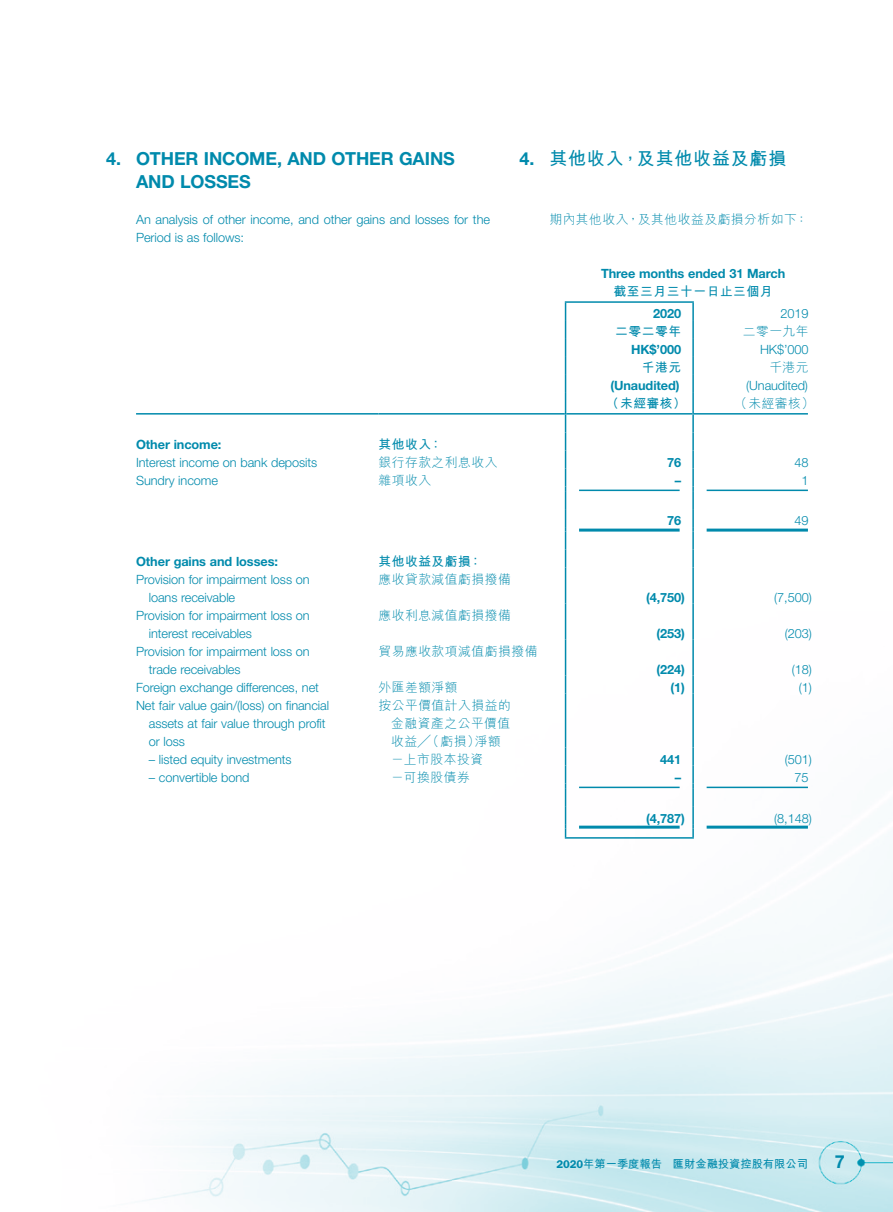
<style>
.page{position:relative;width:893px;height:1212px;background:#fff}
.page>*{position:absolute;margin:0;border:0;box-sizing:border-box;transform-origin:0 0}
.Heading_1{font:700 18px/23.2px "Helvetica Neue LT Std";letter-spacing:-.005em;color:#008aac}
.C_Heading_1{font:700 18px "M Hei HK";letter-spacing:.045em;color:#008aac}
.Body_Text{font:300 12.75px/18px "Helvetica Neue LT Std";letter-spacing:-.005em;color:#008aac}
.Body_Text-2{font:700 12.75px "Helvetica Neue LT Std";letter-spacing:-.005em;color:#008aac}
.Body_Text-3{font:300 12.75px/18px "M Hei HK";letter-spacing:.045em;color:#008aac;text-align:justify}
.Body_Text-4{font:700 12.75px "M Hei HK";letter-spacing:.045em;color:#008aac}
.C_Body_Text{font:300 12.75px "M Hei HK";letter-spacing:.04em;color:#008aac}
.t1{font:700 11.25px "M Hei HK";color:#008aac}
.s1{font-family:"Helvetica Neue LT Std"}
.s2{font-family:"ITC Franklin Gothic Std";font-weight:600}
</style>
<div class="page">
<img style="left:142px;top:301px;width:751px;height:911px">
<hr style="left:565px;top:301px;width:129px;height:2px;background:#008aac">
<hr style="left:565px;top:837px;width:129px;height:2px;background:#008aac">
<svg style="left:565px;top:303px;width:1px;height:265px"></svg>
<svg style="left:692px;top:303px;width:2px;height:265px"></svg>
<hr style="left:565px;top:568px;width:1px;height:36px;background:#008aac">
<hr style="left:692px;top:568px;width:2px;height:36px;background:#008aac">
<hr style="left:565px;top:604px;width:1px;height:36px;background:#008aac">
<hr style="left:692px;top:604px;width:2px;height:36px;background:#008aac">
<hr style="left:565px;top:640px;width:1px;height:36px;background:#008aac">
<hr style="left:692px;top:640px;width:2px;height:36px;background:#008aac">
<svg style="left:565px;top:676px;width:1px;height:18px"></svg>
<svg style="left:692px;top:676px;width:2px;height:18px"></svg>
<hr style="left:565px;top:694px;width:1px;height:54px;background:#008aac">
<hr style="left:692px;top:694px;width:2px;height:54px;background:#008aac">
<svg style="left:565px;top:748px;width:1px;height:89px"></svg>
<svg style="left:692px;top:748px;width:2px;height:89px"></svg>
<hr style="left:136px;top:413px;width:242px;height:2px;background:#008aac">
<hr style="left:378px;top:413px;width:187px;height:2px;background:#008aac">
<hr style="left:566px;top:413px;width:126px;height:2px;background:#008aac">
<hr style="left:694px;top:413px;width:114px;height:2px;background:#008aac">
<hr style="left:579px;top:490px;width:101px;height:1px;background:#008aac">
<hr style="left:707px;top:490px;width:101px;height:1px;background:#008aac">
<hr style="left:579px;top:529px;width:101px;height:3px;background:#008aac">
<hr style="left:707px;top:529px;width:101px;height:3px;background:#008aac">
<hr style="left:579px;top:787px;width:101px;height:1px;background:#008aac">
<hr style="left:707px;top:787px;width:101px;height:1px;background:#008aac">
<hr style="left:579px;top:826px;width:101px;height:3px;background:#008aac">
<hr style="left:707px;top:826px;width:101px;height:3px;background:#008aac">
<p class="Heading_1" style="left:136px;top:146px;width:320px;text-indent:-30px">4. OTHER INCOME, AND OTHER GAINS<br>AND LOSSES</p>
<p class="Body_Text" style="left:136px;top:210px;width:355px">An analysis of other income, and other gains and losses for the<br>Period is as follows:</p>
<p class="C_Heading_1" style="left:520px;top:145px;width:268px"><span class="s1">4.</span> 其他收入，及其他收益及虧損</p>
<p class="C_Body_Text" style="left:549px;top:213px;width:260px">期內其他收入，及其他收益及虧損分析如下：</p>
<p class="Body_Text-2" style="left:601px;top:266px;width:186px">Three months ended 31 March</p>
<p class="Body_Text-4" style="left:614px;top:282px;width:161px">截至三月三十一日止三個月</p>
<p class="Body_Text-2" style="left:653px;top:306px;width:30px">2020</p>
<p class="Body_Text" style="left:781px;top:305px;width:30px">2019</p>
<p class="Body_Text-4" style="left:615px;top:322px;width:67px">二零二零年</p>
<p class="Body_Text-3" style="left:743px;top:323px;width:67px">二零一九年</p>
<p class="Body_Text-2" style="left:631px;top:342px;width:52px">HK$’000</p>
<p class="Body_Text" style="left:760px;top:341px;width:50px">HK$’000</p>
<p class="Body_Text-4" style="left:642px;top:358px;width:41px">千港元</p>
<p class="Body_Text-3" style="left:769px;top:359px;width:41px">千港元</p>
<p class="Body_Text-2" style="left:610px;top:378px;width:71px">(Unaudited)</p>
<p class="Body_Text" style="left:746px;top:377px;width:63px">(Unaudited)</p>
<p class="Body_Text-4" style="left:606px;top:394px;width:81px">（未經審核）</p>
<p class="Body_Text-3" style="left:734px;top:395px;width:81px">（未經審核）</p>
<p class="Body_Text-2" style="left:136px;top:436px;width:87px">Other income:</p>
<p class="Body_Text-4" style="left:378px;top:435px;width:65px">其他收入：</p>
<p class="Body_Text" style="left:136px;top:453px;width:183px">Interest income on bank deposits</p>
<p class="Body_Text-3" style="left:378px;top:453px;width:121px">銀行存款之利息收入</p>
<p class="Body_Text-2" style="left:667px;top:454px;width:16px">76</p>
<p class="Body_Text" style="left:795px;top:453px;width:16px">48</p>
<p class="Body_Text" style="left:136px;top:471px;width:83px">Sundry income</p>
<p class="Body_Text-3" style="left:378px;top:471px;width:54px">雜項收入</p>
<p class="Body_Text-2" style="left:675px;top:472px;width:8px">–</p>
<p class="Body_Text" style="left:802px;top:471px;width:9px">1</p>
<p class="Body_Text-2" style="left:667px;top:513px;width:16px">76</p>
<p class="Body_Text" style="left:795px;top:512px;width:16px">49</p>
<p class="Body_Text-2" style="left:136px;top:553px;width:143px">Other gains and losses:</p>
<p class="Body_Text-4" style="left:378px;top:552px;width:105px">其他收益及虧損：</p>
<p class="Body_Text" style="left:149px;top:570px;width:162px;text-indent:-13px">Provision for impairment loss on loans receivable</p>
<p class="Body_Text-3" style="left:378px;top:570px;width:134px">應收貸款減值虧損撥備</p>
<p class="Body_Text-2" style="left:646px;top:589px;width:40px">(4,750)</p>
<p class="Body_Text" style="left:774px;top:588px;width:39px">(7,500)</p>
<p class="Body_Text" style="left:149px;top:606px;width:162px;text-indent:-13px">Provision for impairment loss on interest receivables</p>
<p class="Body_Text-3" style="left:378px;top:606px;width:134px">應收利息減值虧損撥備</p>
<p class="Body_Text" style="left:149px;top:642px;width:162px;text-indent:-13px">Provision for impairment loss on trade receivables</p>
<p class="Body_Text-3" style="left:378px;top:642px;width:161px">貿易應收款項減值虧損撥備</p>
<p class="Body_Text-2" style="left:656px;top:625px;width:30px">(253)</p>
<p class="Body_Text" style="left:785px;top:624px;width:29px">(203)</p>
<p class="Body_Text-2" style="left:656px;top:661px;width:30px">(224)</p>
<p class="Body_Text" style="left:792px;top:660px;width:22px">(18)</p>
<p class="Body_Text" style="left:136px;top:678px;width:184px">Foreign exchange differences, net</p>
<p class="Body_Text-3" style="left:378px;top:678px;width:81px">外匯差額淨額</p>
<p class="Body_Text-2" style="left:670px;top:679px;width:16px">(1)</p>
<p class="Body_Text" style="left:799px;top:678px;width:15px">(1)</p>
<p class="Body_Text" style="left:149px;top:696px;width:182px;text-indent:-13px">Net fair value gain/(loss) on financial assets at fair value through profit or loss</p>
<p class="Body_Text-3" style="left:391px;top:696px;width:121px;text-indent:-13px">按公平價值計入損益的金融資產之公平價值收益╱（虧損）淨額</p>
<p class="Body_Text" style="left:149px;top:750px;width:144px">– listed equity investments</p>
<p class="Body_Text-3" style="left:391px;top:750px;width:93px">－上市股本投資</p>
<p class="Body_Text-2" style="left:660px;top:751px;width:23px">441</p>
<p class="Body_Text" style="left:785px;top:750px;width:29px">(501)</p>
<p class="Body_Text" style="left:149px;top:768px;width:102px">– convertible bond</p>
<p class="Body_Text-3" style="left:391px;top:768px;width:80px">－可換股債券</p>
<p class="Body_Text-2" style="left:675px;top:769px;width:8px">–</p>
<p class="Body_Text" style="left:795px;top:768px;width:16px">75</p>
<p class="Body_Text-2" style="left:646px;top:810px;width:40px">(4,787)</p>
<p class="Body_Text" style="left:774px;top:809px;width:39px">(8,148)</p>
<p class="t1" style="left:556px;top:1156px;width:253px"><span class="s2">2020</span>年第一季度報告 匯財金融投資控股有限公司</p>
<h1 class="Heading_1" style="left:835px;top:1149px;width:12px">7</h1>
</div>
